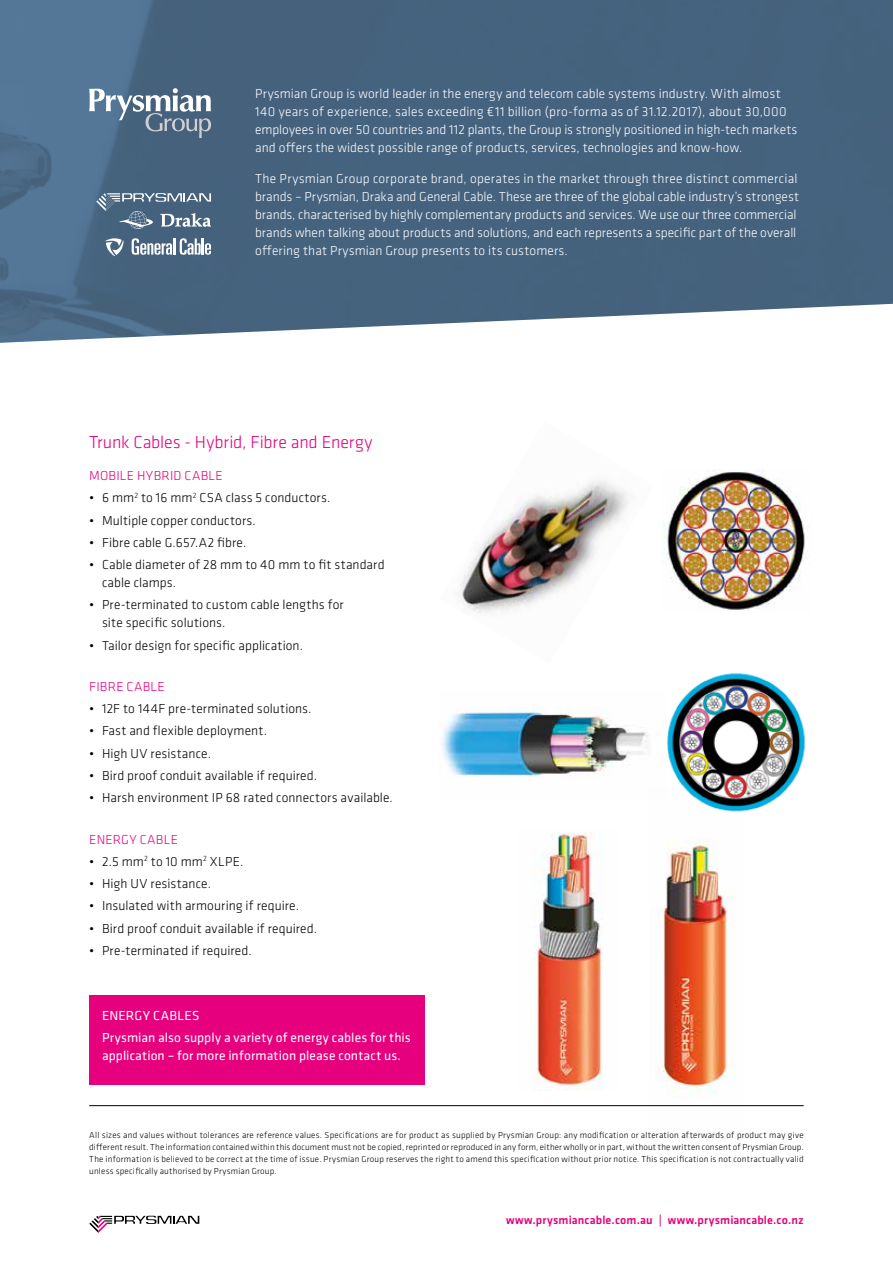
<style>
.page{position:relative;width:893px;height:1263px;background:#fff}
.page>*{position:absolute;margin:0;border:0;box-sizing:border-box;transform-origin:0 0}
.t1{font:300 18px "Klavika";letter-spacing:-.01em;color:#e6007d}
.t2{font:300 13.5px/18px "Klavika";letter-spacing:.005em;color:#fff}
.t3{font:300 13.5px/18px "Klavika";letter-spacing:.005em;color:#000}
.t4{font:13.5px/22.2px "Klavika";letter-spacing:.01em;color:#fff}
.t5{font:300 13.5px "Klavika";letter-spacing:.02em;color:#e6007d}
.t6{font:500 12px "Klavika";letter-spacing:.015em;color:#e6007d}
.t7{font:300 9px/12px "Klavika";letter-spacing:.02em;color:#000;text-align:justify}
</style>
<div class="page">
<svg style="left:89px;top:1216px;width:110px;height:17px"></svg>
<div style="left:89px;top:995px;width:336px;height:89px;background:#e6007d"></div>
<svg style="left:0;top:0;width:893px;height:343px;background:#516d87"></svg>
<svg style="left:89px;top:88px;width:122px;height:50px;background:#72899e"></svg>
<svg style="left:132px;top:238px;width:79px;height:17px"></svg>
<svg style="left:106px;top:238px;width:18px;height:18px"></svg>
<svg style="left:96px;top:193px;width:115px;height:36px;background:#687f96"></svg>
<hr style="left:89px;top:1105px;width:715px;height:1px;background:#000">
<img style="left:667px;top:673px;width:139px;height:139px">
<img style="left:459px;top:480px;width:170px;height:133px">
<img style="left:662px;top:470px;width:143px;height:140px">
<img style="left:441px;top:709px;width:207px;height:68px">
<img style="left:533px;top:832px;width:71px;height:259px">
<img style="left:649px;top:787px;width:94px;height:320px">
<p class="t2" style="left:255px;top:85px;width:544px">Prysmian Group is world leader in the energy and telecom cable systems industry. With almost 140 years of experience, sales exceeding €11 billion (pro-forma as of 31.12.2017), about 30,000 employees in over 50 countries and 112 plants, the Group is strongly positioned in high-tech markets and offers the widest possible range of products, services, technologies and know-how.</p>
<p class="t2" style="left:255px;top:169px;width:545px">The Prysmian Group corporate brand, operates in the market through three distinct commercial brands – Prysmian, Draka and General Cable. These are three of the global cable industry’s strongest brands, characterised by highly complementary products and services. We use our three commercial brands when talking about products and solutions, and each represents a specific part of the overall offering that Prysmian Group presents to its customers.</p>
<h1 class="t1" style="left:89px;top:431px;width:285px">Trunk Cables - Hybrid, Fibre and Energy</h1>
<p class="t5" style="left:89px;top:467px;width:135px">MOBILE HYBRID CABLE</p>
<p class="t3" style="left:89px;top:489px;width:243px">• 6 mm<sup>2</sup> to 16 mm<sup>2</sup> CSA class 5 conductors.</p>
<p class="t3" style="left:89px;top:511px;width:168px">• Multiple copper conductors.</p>
<p class="t3" style="left:89px;top:533px;width:159px">• Fibre cable G.657.A2 fibre.</p>
<p class="t3" style="left:102px;top:555px;width:284px;text-indent:-13px">• Cable diameter of 28 mm to 40 mm to fit standard cable clamps.</p>
<p class="t3" style="left:102px;top:596px;width:243px;text-indent:-13px">• Pre-terminated to custom cable lengths for site specific solutions.</p>
<p class="t3" style="left:89px;top:636px;width:215px">• Tailor design for specific application.</p>
<p class="t5" style="left:89px;top:678px;width:77px">FIBRE CABLE</p>
<p class="t3" style="left:89px;top:699px;width:224px">• 12F to 144F pre-terminated solutions.</p>
<p class="t3" style="left:89px;top:722px;width:179px">• Fast and flexible deployment.</p>
<p class="t3" style="left:89px;top:744px;width:123px">• High UV resistance.</p>
<p class="t3" style="left:89px;top:766px;width:229px">• Bird proof conduit available if required.</p>
<p class="t3" style="left:89px;top:788px;width:305px">• Harsh environment IP 68 rated connectors available.</p>
<p class="t5" style="left:89px;top:831px;width:90px">ENERGY CABLE</p>
<p class="t3" style="left:89px;top:852px;width:156px">• 2.5 mm<sup>2</sup> to 10 mm<sup>2</sup> XLPE.</p>
<p class="t3" style="left:89px;top:874px;width:123px">• High UV resistance.</p>
<p class="t3" style="left:89px;top:897px;width:211px">• Insulated with armouring if require.</p>
<p class="t3" style="left:89px;top:919px;width:229px">• Bird proof conduit available if required.</p>
<p class="t3" style="left:89px;top:941px;width:164px">• Pre-terminated if required.</p>
<p class="t4" style="left:102px;top:1004px;width:310px">ENERGY CABLES<br>Prysmian also supply a variety of energy cables for this</p>
<p class="t4" style="left:102px;top:1044px;width:300px">application – for more information please contact us.</p>
<p class="t7" style="left:89px;top:1128px;width:716px">All sizes and values without tolerances are reference values. Specifications are for product as supplied by Prysmian Group: any modification or alteration afterwards of product may give different result. The information contained within this document must not be copied, reprinted or reproduced in any form, either wholly or in part, without the written consent of Prysmian Group.<br>The information is believed to be correct at the time of issue. Prysmian Group reserves the right to amend this specification without prior notice. This specification is not contractually valid unless specifically authorised by Prysmian Group.</p>
<p class="t6" style="left:506px;top:1211px;width:299px">www.prysmiancable.com.au | www.prysmiancable.co.nz</p>
</div>
